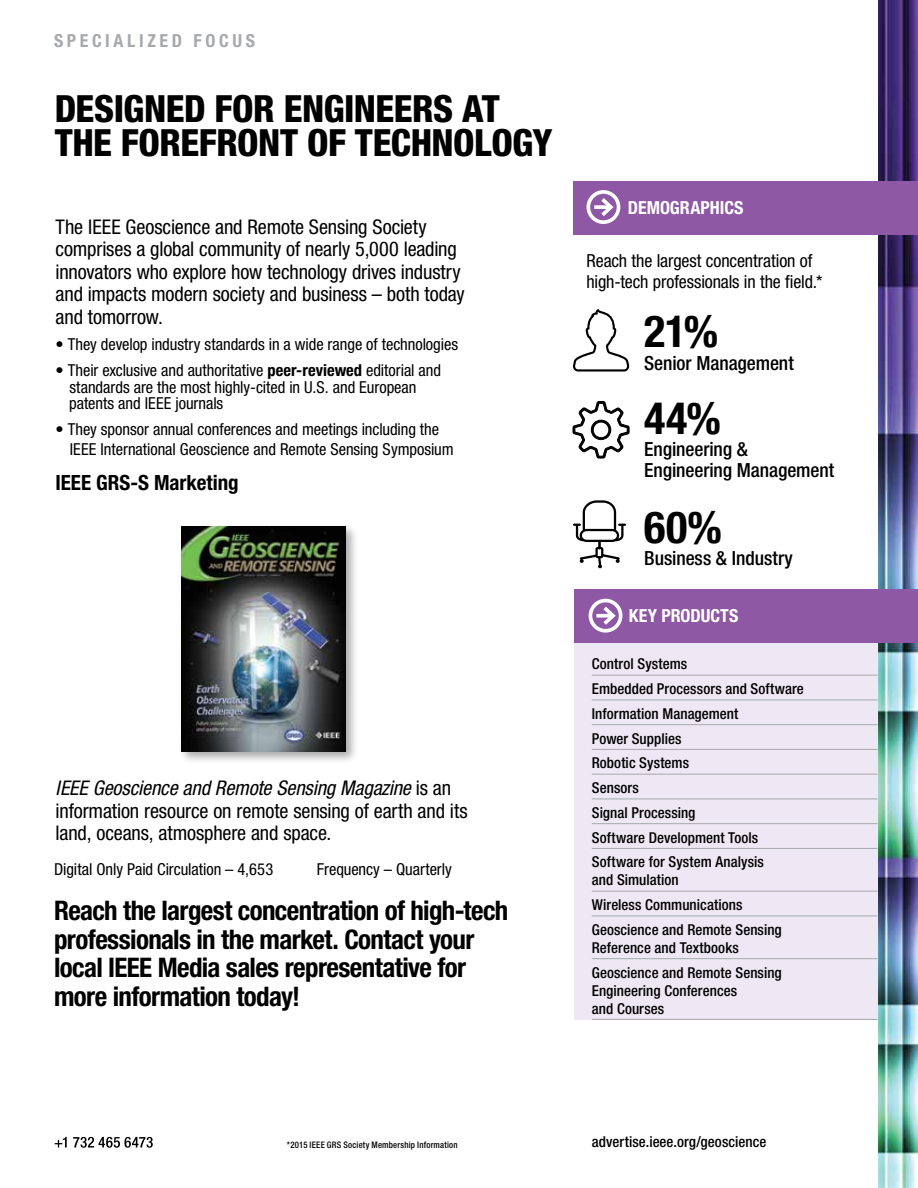
<style>
.page{position:relative;width:918px;height:1188px;background:#fff}
.page>*{position:absolute;margin:0;border:0;box-sizing:border-box;transform-origin:0 0}
.t1{font:700 condensed 44.25px "Helvetica Neue LT Std";color:#000}
.t2{font:800 condensed 37.5px/34.5px "Helvetica Neue LT Std";letter-spacing:-.015em;color:#000}
.t3{font:700 condensed 27px/28.5px "Helvetica Neue LT Std";letter-spacing:-.02em;color:#000}
.t4{font:700 condensed 21px "Helvetica Neue LT Std";letter-spacing:-.005em;color:#000}
.t5{font:condensed 20.25px/22.5px "Helvetica Neue LT Std";letter-spacing:-.005em;color:#000}
.t6{font:500 condensed 19.5px/21px "Helvetica Neue LT Std";letter-spacing:-.005em;color:#000}
.t7{font:condensed 18px/21px "Helvetica Neue LT Std";letter-spacing:-.005em;color:#000}
.t8{font:700 condensed 18px "Helvetica Neue LT Std";color:#fff}
.t9{font:700 condensed 18px "Helvetica Neue LT Std";color:#a7a9ac}
.t10{font:condensed 16.5px/16.5px "Helvetica Neue LT Std";letter-spacing:-.005em;color:#000}
.t11{font:500 condensed 15px/24.8px "Helvetica Neue LT Std";letter-spacing:.005em;color:#000}
.t12{font:500 condensed 9px "Helvetica Neue LT Std";letter-spacing:.025em;color:#000}
.s1{font-weight:700}
.s2{font-style:italic}
</style>
<div class="page">
<img style="left:878px;top:0;width:40px;height:1188px">
<div style="left:178px;top:523px;width:180px;height:242px;background:#000;opacity:.33"></div>
<img style="left:181px;top:526px;width:165px;height:226px">
<svg style="left:181px;top:750px;width:3px;height:5px"></svg>
<svg style="left:348px;top:750px;width:4px;height:5px"></svg>
<svg style="left:55px;top:1137px;width:98px;height:11px"></svg>
<div style="left:574px;top:636px;width:304px;height:384px;background:#ede8f3"></div>
<div style="left:574px;top:589px;width:344px;height:54px;background:#8e58a4"></div>
<div style="left:589px;top:599px;width:33px;height:34px;border:4px solid #fff;border-radius:50%"></div>
<svg style="left:596px;top:614px;width:4px;height:4px"></svg>
<svg style="left:600px;top:603px;width:18px;height:26px"></svg>
<div style="left:573px;top:181px;width:345px;height:54px;background:#8e58a4"></div>
<div style="left:586px;top:190px;width:34px;height:34px;border:4px solid #fff;border-radius:50%"></div>
<svg style="left:594px;top:205px;width:3px;height:4px"></svg>
<svg style="left:597px;top:194px;width:19px;height:26px"></svg>
<hr style="left:592px;top:675px;width:286px;height:1px;background:#a7a9ac">
<hr style="left:592px;top:700px;width:286px;height:1px;background:#a7a9ac">
<hr style="left:592px;top:724px;width:286px;height:1px;background:#a7a9ac">
<hr style="left:592px;top:749px;width:286px;height:1px;background:#a7a9ac">
<hr style="left:592px;top:774px;width:286px;height:1px;background:#a7a9ac">
<hr style="left:592px;top:799px;width:286px;height:1px;background:#a7a9ac">
<hr style="left:592px;top:823px;width:286px;height:1px;background:#a7a9ac">
<hr style="left:592px;top:848px;width:286px;height:1px;background:#a7a9ac">
<hr style="left:592px;top:891px;width:286px;height:1px;background:#a7a9ac">
<hr style="left:592px;top:916px;width:286px;height:1px;background:#a7a9ac">
<hr style="left:592px;top:958px;width:286px;height:1px;background:#a7a9ac">
<hr style="left:592px;top:1019px;width:286px;height:1px;background:#a7a9ac">
<svg style="left:573px;top:500px;width:53px;height:68px"></svg>
<svg style="left:573px;top:401px;width:56px;height:58px"></svg>
<svg style="left:573px;top:309px;width:56px;height:63px"></svg>
<p class="t9" style="left:54px;top:30px;width:13px">specia</p>
<p class="t9" style="left:127px;top:30px;width:92px">lized focus</p>
<h2 class="t2" style="left:55px;top:91px;width:499px;text-indent:378px">S AT<br>THE FOREFRONT OF TECHNOLOGY</h2>
<h2 class="t2" style="left:55px;top:91px;width:78px">DESIGNED</h2>
<h2 class="t2" style="left:215px;top:91px;width:89px">FOR ENGINEER</h2>
<p class="t5" style="left:56px;top:215px;width:411px">The IEEE Geoscience and Remote Sensing Society comprises a global community of nearly 5,000 leading innovators who explore how technology drives industry and impacts modern society and business – both today and tomorrow.</p>
<p class="t10" style="left:56px;top:336px;width:404px">• They develop industry standards in a wide range of technologies</p>
<p class="t10" style="left:69px;top:362px;width:374px;text-indent:-14px">• Their exclusive and authoritative <span class="s1">peer-reviewed</span> editorial and standards are the most highly-cited in U.S. and European patents and IEEE journals</p>
<p class="t10" style="left:70px;top:420px;width:385px;line-height:19.5px;text-indent:-14px">• They sponsor annual conferences and meetings including the<br>IEEE International Geoscience and Remote Sensing Symposium</p>
<p class="t4" style="left:56px;top:470px;width:185px">IEEE GRS-S Marketing</p>
<p class="t5" style="left:56px;top:777px;width:414px"><span class="s2">IEEE Geoscience and Remote Sensing Magazine</span> is an information resource on remote sensing of earth and its land, oceans, atmosphere and space.</p>
<p class="t10" style="left:54px;top:861px;width:221px">Digital Only Paid Circulation – 4,653</p>
<p class="t10" style="left:317px;top:861px;width:136px">Frequency – Quarterly</p>
<h3 class="t3" style="left:54px;top:896px;width:456px">Reach the largest concentration of high-tech professionals in the market. Contact your local IEEE Media sales representative for more information today!</h3>
<p class="t8" style="left:628px;top:196px;width:21px">demographics</p>
<p class="t7" style="left:586px;top:250px;width:238px">Reach the largest concentration of high-tech professionals in the field.*</p>
<h1 class="t1" style="left:644px;top:305px;width:75px">21%</h1>
<p class="t6" style="left:644px;top:352px;width:151px">Senior Management</p>
<h1 class="t1" style="left:644px;top:391px;width:78px">44%</h1>
<p class="t6" style="left:644px;top:439px;width:192px">Engineering &amp;<br>Engineering Management</p>
<h1 class="t1" style="left:644px;top:500px;width:79px">60%</h1>
<p class="t6" style="left:644px;top:548px;width:150px">Business &amp; Industry</p>
<p class="t8" style="left:629px;top:605px;width:83px">key products</p>
<p class="t11" style="left:592px;top:652px;width:214px">Control Systems<br>Embedded Processors and Software<br>Information Management<br>Power Supplies<br>Robotic Systems<br>Sensors<br>Signal Processing<br>Software Development Tools<br>Software for System Analysis</p>
<p class="t11" style="left:592px;top:868px;width:191px">and Simulation<br>Wireless Communications<br>Geoscience and Remote Sensing</p>
<p class="t11" style="left:592px;top:935px;width:191px">Reference and Textbooks<br>Geoscience and Remote Sensing</p>
<p class="t11" style="left:592px;top:981px;width:147px;line-height:18px">Engineering Conferences and Courses</p>
<p class="t12" style="left:287px;top:1139px;width:172px">*2015 IEEE GRS Society Membership Information</p>
<p class="t11" style="left:592px;top:1129px;width:176px">advertise.ieee.org/geoscience</p>
</div>
